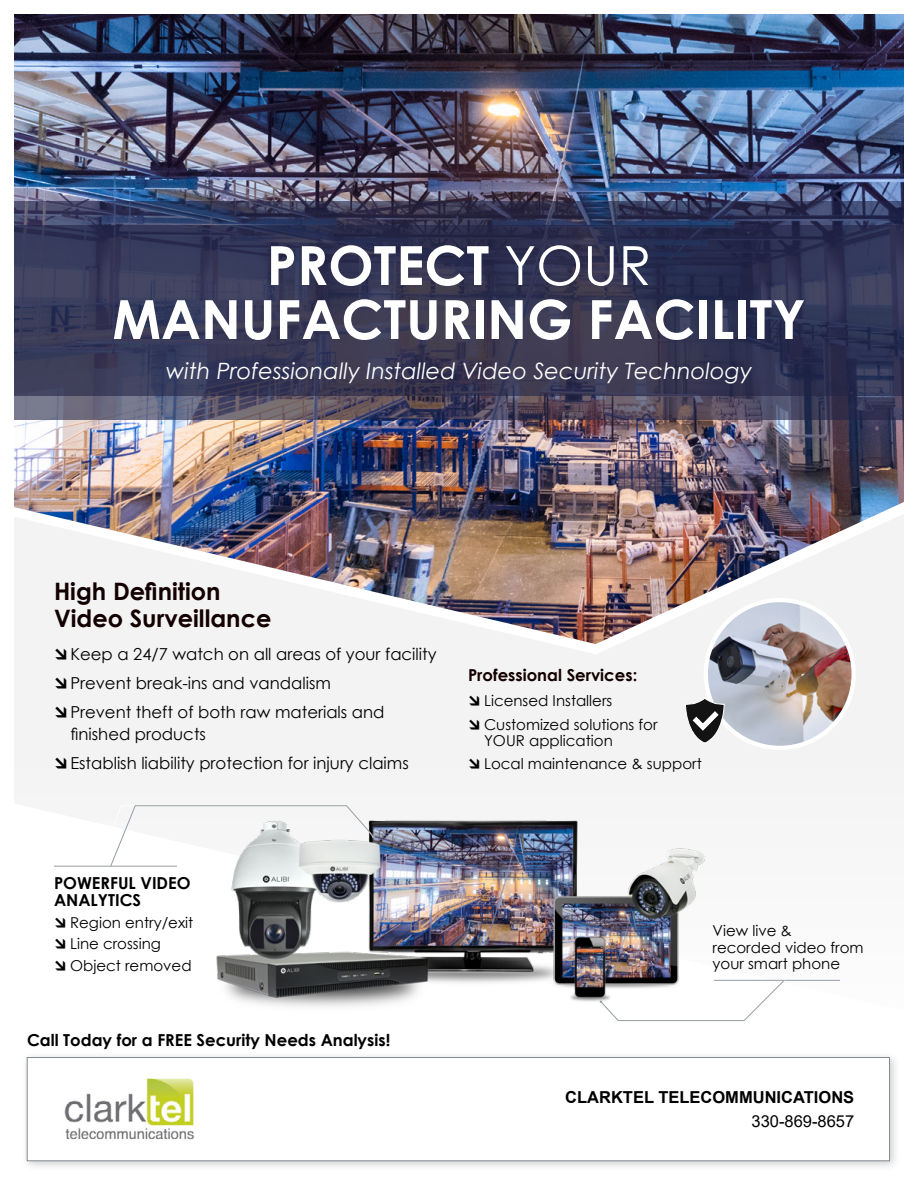
<style>
.page{position:relative;width:918px;height:1188px;background:#fff}
.page>*{position:absolute;margin:0;border:0;box-sizing:border-box;transform-origin:0 0}
.t1{font:700 54px/54px "Century Gothic";color:#fff;text-align:center}
.t2{font:700 24px/27px "Century Gothic";color:#130000}
.t3{font:italic 22.5px "Century Gothic";color:#fff}
.t4{font:16.5px/29.1px "Century Gothic";color:#000}
.t5{font:700 16.5px/16.5px "Century Gothic";color:#000}
.t6{font:700 16.5px "Arial";color:#000}
.t7{font:700 16.5px "Century Gothic";color:#130000}
.t8{font:16.5px "Arial";color:#000}
.t9{font:15px/16.5px "Century Gothic";color:#000}
.s1{font-weight:400}
</style>
<div class="page">
<img style="left:14px;top:14px;width:890px;height:493px">
<img style="left:14px;top:507px;width:890px;height:236px">
<svg style="left:14px;top:201px;width:890px;height:24px;background:#33385b"></svg>
<svg style="left:14px;top:225px;width:890px;height:195px;background:#383956"></svg>
<div style="left:20px;top:1051px;width:880px;height:121px;background:#000;opacity:.2"></div>
<div style="left:27px;top:1057px;width:863px;height:104px;background:#fff;border:1px solid #838990"></div>
<img style="left:216px;top:819px;width:514px;height:203px">
<hr style="left:714px;top:980px;width:126px;height:1px;background:#979da2">
<svg style="left:96px;top:805px;width:278px;height:62px"></svg>
<hr style="left:54px;top:866px;width:123px;height:1px;background:#979da2">
<svg style="left:600px;top:980px;width:185px;height:41px"></svg>
<img style="left:706px;top:600px;width:148px;height:148px;border-radius:74px">
<div style="left:704px;top:598px;width:152px;height:152px;border:4px solid #fff;border-radius:50%"></div>
<svg style="left:685px;top:697px;width:40px;height:47px"></svg>
<img style="left:64px;top:1078px;width:130px;height:62px">
<svg style="left:55px;top:648px;width:11px;height:11px"></svg>
<svg style="left:55px;top:677px;width:11px;height:11px"></svg>
<svg style="left:55px;top:706px;width:11px;height:11px"></svg>
<svg style="left:55px;top:758px;width:11px;height:11px"></svg>
<h1 class="t1" style="left:112px;top:236px;width:695px">PROTECT <span class="s1">YOUR<br></span>MANUFACTURING FACILITY</h1>
<h3 class="t3" style="left:166px;top:355px;width:588px">with Professionally Installed Video Security Technology</h3>
<h2 class="t2" style="left:54px;top:577px;width:219px">High Definition<br>Video Surveillance</h2>
<p class="t4" style="left:70px;top:639px;width:368px">Keep a 24/7 watch on all areas of your facility<br>Prevent break-ins and vandalism<br>Prevent theft of both raw materials and</p>
<p class="t4" style="left:70px;top:719px;width:340px">finished products<br>Establish liability protection for injury claims</p>
<p class="t7" style="left:468px;top:662px;width:171px">Professional Services:</p>
<p class="t9" style="left:468px;top:692px;width:146px">→ Licensed Installers</p>
<p class="t9" style="left:484px;top:716px;width:175px;text-indent:-16px">→ Customized solutions for<br>YOUR application</p>
<p class="t9" style="left:468px;top:755px;width:235px">→ Local maintenance &amp; support</p>
<p class="t5" style="left:54px;top:874px;width:138px">POWERFUL VIDEO<br>ANALYTICS</p>
<p class="t9" style="left:54px;top:914px;width:141px">→ Region entry/exit</p>
<p class="t9" style="left:54px;top:935px;width:109px">→ Line crossing</p>
<p class="t9" style="left:54px;top:957px;width:139px">→ Object removed</p>
<p class="t5" style="left:27px;top:1031px;width:365px">Call Today for a FREE Security Needs Analysis!</p>
<p class="t9" style="left:712px;top:922px;width:153px">View live &amp; recorded video from your smart phone</p>
<p class="t6" style="left:565px;top:1086px;width:291px">CLARKTEL TELECOMMUNICATIONS</p>
<p class="t8" style="left:751px;top:1110px;width:104px">330-869-8657</p>
</div>
